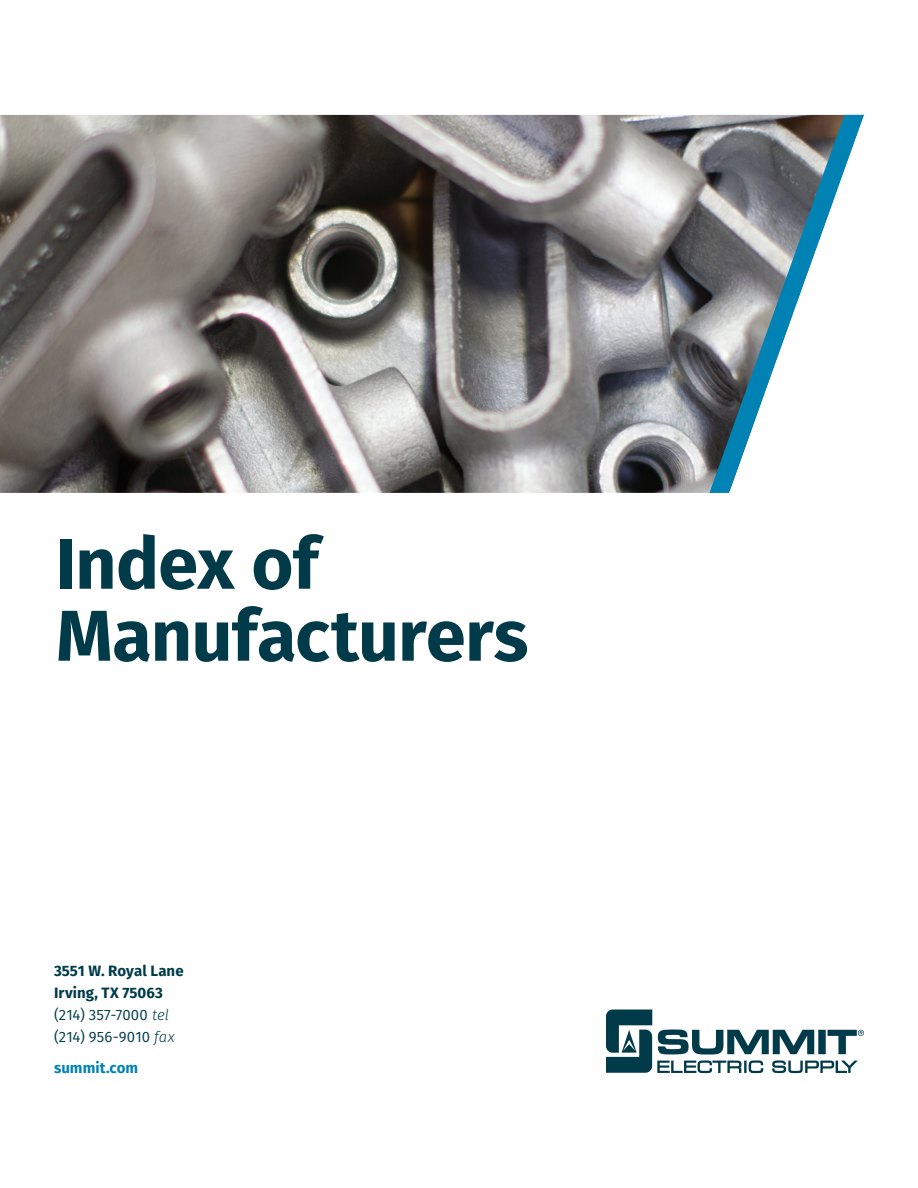
<style>
.page{position:relative;width:918px;height:1188px;background:#fff}
.page>*{position:absolute;margin:0;border:0;box-sizing:border-box;transform-origin:0 0}
.t1{font:700 72px/72px "Fira Sans";letter-spacing:-.01em;color:#013b4a}
.t2{font:700 15px/21.8px "Fira Sans";letter-spacing:.005em;color:#013b4a}
.t3{font:700 15px "Fira Sans";letter-spacing:.005em;color:#0082b5}
.s1{font-weight:400}
.s2{font-weight:300;font-style:italic}
</style>
<div class="page">
<img style="left:0;top:115px;width:709px;height:378px">
<svg style="left:709px;top:115px;width:155px;height:378px"></svg>
<svg style="left:606px;top:1010px;width:258px;height:63px"></svg>
<h1 class="t1" style="left:55px;top:523px;width:475px">Index of<br>Manufacturers</h1>
<p class="t2" style="left:54px;top:959px;width:131px">3551 W. Royal Lane<br>Irving, TX 75063 <span class="s1">(214) 357-7000</span> <span class="s2">tel </span><span class="s1">(214) 956-9010</span> <span class="s2">fax</span></p>
<p class="t3" style="left:54px;top:1055px;width:86px">summit.com</p>
</div>
